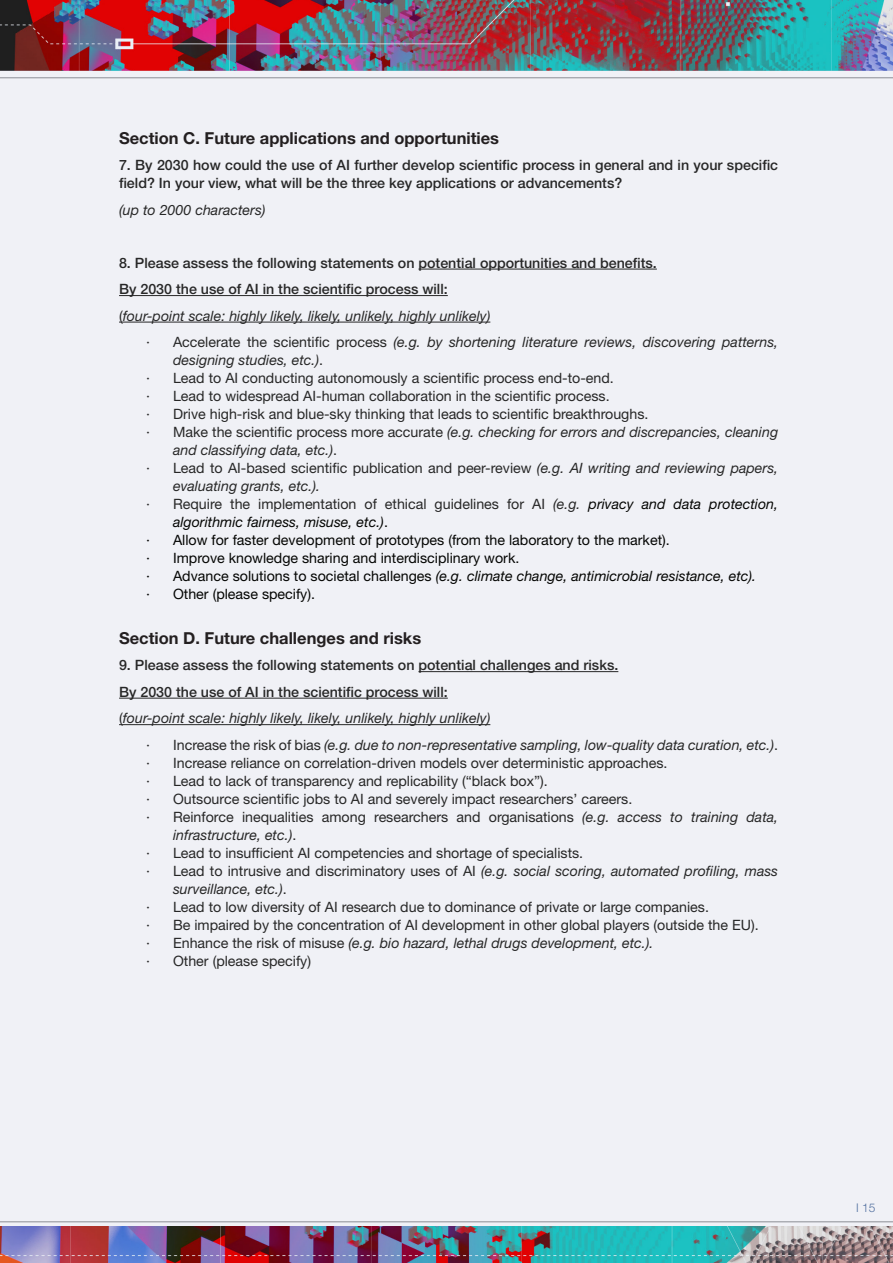
<style>
.page{position:relative;width:893px;height:1263px;background:#fff}
.page>*{position:absolute;margin:0;border:0;box-sizing:border-box;transform-origin:0 0}
.SURVEY_BOLD{font:700 16.5px "Helvetica Neue LT Std";color:#231f20}
.t1{font:italic 14.25px/18px "Helvetica Neue LT Std";color:#272727}
.t2{font:14.25px/18px "Helvetica Neue LT Std";color:#272727}
.t3{font:500 14.25px/18px "Helvetica Neue LT Std";color:#272727}
.t4{font:italic 14.25px/18px "Helvetica Neue LT Std";color:#040503}
.t5{font:14.25px "Helvetica Neue LT Std";color:#040503}
.t6{font:300 12px "Helvetica Neue LT Std";color:#2c548d}
.s1{font-style:normal}
.s2{font-style:normal;color:#272727}
.s3{color:#272727}
.s4{font-style:italic}
</style>
<div class="page">
<img style="left:0;top:1226px;width:893px;height:37px">
<img style="left:0;top:0;width:893px;height:70px">
<div style="left:0;top:71px;width:893px;height:1155px;background:#f0f1f6"></div>
<hr style="left:418px;top:269px;width:239px;height:1px;background:#272727">
<hr style="left:119px;top:295px;width:329px;height:1px;background:#272727">
<hr style="left:119px;top:322px;width:371px;height:1px;background:#272727">
<hr style="left:418px;top:671px;width:200px;height:1px;background:#272727">
<hr style="left:119px;top:698px;width:329px;height:1px;background:#272727">
<hr style="left:119px;top:724px;width:371px;height:1px;background:#272727">
<p class="SURVEY_BOLD" style="left:119px;top:128px;width:382px">Section C. Future applications and opportunities</p>
<p class="t3" style="left:119px;top:156px;width:661px">7. By 2030 how could the use of AI further develop scientific process in general and in your specific field? In your view, what will be the three key applications or advancements?</p>
<p class="t1" style="left:119px;top:200px;width:148px">(up to 2000 characters)</p>
<p class="t3" style="left:119px;top:253px;width:539px">8. Please assess the following statements on potential opportunities and benefits.</p>
<p class="t3" style="left:119px;top:280px;width:330px">By 2030 the use of AI in the scientific process will:</p>
<p class="t1" style="left:119px;top:306px;width:373px"><span class="s1">(</span>four-point scale: highly likely, likely, unlikely, highly unlikely)</p>
<p class="t1" style="left:173px;top:333px;width:607px;text-indent:-27px"><span class="s1">· Accelerate the scientific process</span> (e.g. by shortening literature reviews, discovering patterns, designing studies, etc.)<span class="s1">.</span></p>
<p class="t2" style="left:146px;top:369px;width:469px">· Lead to AI conducting autonomously a scientific process end-to-end.</p>
<p class="t2" style="left:146px;top:387px;width:465px">· Lead to widespread AI-human collaboration in the scientific process.</p>
<p class="t2" style="left:146px;top:405px;width:504px">· Drive high-risk and blue-sky thinking that leads to scientific breakthroughs.</p>
<p class="t1" style="left:173px;top:423px;width:607px;text-indent:-27px"><span class="s1">· Make the scientific process more accurate</span> (e.g. checking for errors and discrepancies, cleaning and classifying data, etc.)<span class="s1">.</span></p>
<p class="t1" style="left:173px;top:459px;width:607px;text-indent:-27px"><span class="s1">· Lead to AI-based scientific publication and peer-review</span> (e.g. AI writing and reviewing papers, evaluating grants, etc.).</p>
<p class="t4" style="left:173px;top:495px;width:607px;text-indent:-27px"><span class="s2">· Require the implementation of ethical guidelines for AI</span> <span class="s3">(e.g.</span> privacy and data protection, algorithmic fairness, misuse, etc.)<span class="s1">.</span></p>
<p class="t5" style="left:146px;top:532px;width:525px">· Allow for faster development of prototypes (from the laboratory to the market).</p>
<p class="t5" style="left:146px;top:550px;width:375px">· Improve knowledge sharing and interdisciplinary work.</p>
<p class="t4" style="left:146px;top:567px;width:612px"><span class="s1">· Advance solutions to societal challenges</span> (e.g. climate change, antimicrobial resistance, etc).</p>
<p class="t5" style="left:146px;top:586px;width:170px">· Other (please specify).</p>
<p class="SURVEY_BOLD" style="left:119px;top:628px;width:304px">Section D. Future challenges and risks</p>
<p class="t3" style="left:119px;top:656px;width:501px">9. Please assess the following statements on potential challenges and risks.</p>
<p class="t3" style="left:119px;top:682px;width:330px">By 2030 the use of AI in the scientific process will:</p>
<p class="t1" style="left:119px;top:709px;width:373px"><span class="s1">(</span>four-point scale: highly likely, likely, unlikely, highly unlikely)</p>
<p class="t1" style="left:146px;top:735px;width:634px"><span class="s1">· Increase the risk of bias</span> (e.g. due to non-representative sampling, low-quality data curation, etc.)<span class="s1">.</span></p>
<p class="t2" style="left:146px;top:753px;width:523px">· Increase reliance on correlation-driven models over deterministic approaches.</p>
<p class="t2" style="left:146px;top:771px;width:403px">· Lead to lack of transparency and replicability (“black box”).</p>
<p class="t2" style="left:146px;top:789px;width:488px">· Outsource scientific jobs to AI and severely impact researchers’ careers.</p>
<p class="t2" style="left:173px;top:807px;width:607px;text-indent:-27px">· Reinforce inequalities among researchers and organisations <span class="s4">(e.g. access to training data, infrastructure, etc.)</span>.</p>
<p class="t2" style="left:146px;top:843px;width:439px">· Lead to insufficient AI competencies and shortage of specialists.</p>
<p class="t1" style="left:173px;top:861px;width:607px;text-indent:-27px"><span class="s1">· Lead to intrusive and discriminatory uses of AI</span> (e.g. social scoring, automated profiling, mass surveillance, etc.)<span class="s1">.</span></p>
<p class="t2" style="left:146px;top:897px;width:564px">· Lead to low diversity of AI research due to dominance of private or large companies.</p>
<p class="t2" style="left:146px;top:915px;width:614px">· Be impaired by the concentration of AI development in other global players (outside the EU).</p>
<p class="t1" style="left:146px;top:933px;width:509px"><span class="s1">· Enhance the risk of misuse</span> (e.g. bio hazard, lethal drugs development, etc.).</p>
<p class="t2" style="left:146px;top:951px;width:167px">· Other (please specify)</p>
<p class="t6" style="left:856px;top:1200px;width:21px">I 15</p>
</div>
